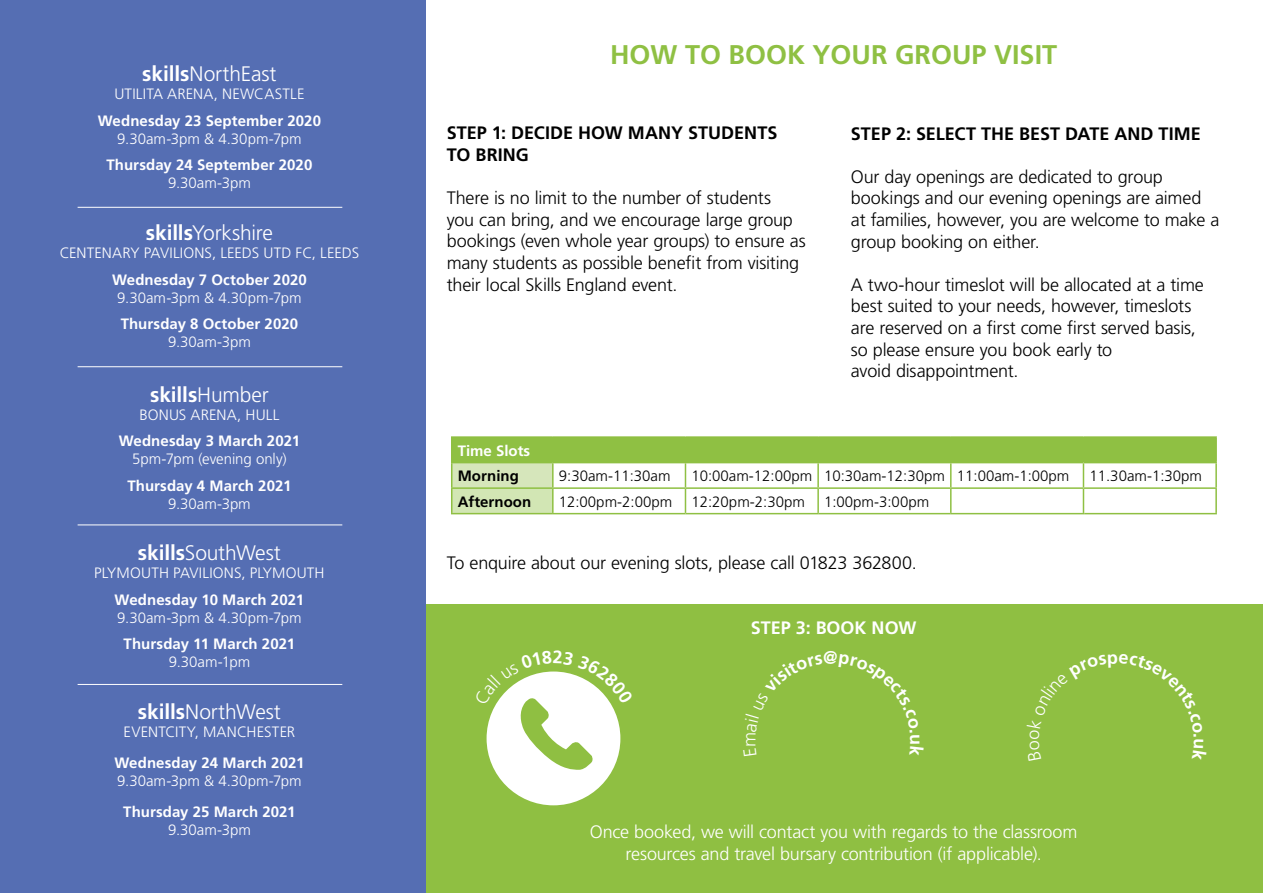
<style>
.page{position:relative;width:1263px;height:893px;background:#fff}
.page>*{position:absolute;margin:0;border:0;box-sizing:border-box;transform-origin:0 0}
.t1{font:700 27px "Frutiger";color:#8fc043}
.t2{font:300 21px "Frutiger";letter-spacing:-.01em;color:#fff}
.t3{font:700 21px "Frutiger";letter-spacing:-.005em;color:#fff}
.t4{font:300 18px/21.6px "Frutiger";letter-spacing:-.01em;color:#000}
.t5{font:300 18px/21.6px "Frutiger";letter-spacing:-.01em;color:#fff;text-align:center}
.t6{font:700 18px/21.6px "Frutiger";color:#000}
.t7{font:700 18px "Frutiger";color:#fff}
.t8{font:300 15px "Frutiger";letter-spacing:.005em;color:#fff}
.t9{font:700 15px "Frutiger";letter-spacing:.005em;color:#fff}
.t10{font:300 15px "Frutiger";color:#000}
.t11{font:700 15px "Frutiger";color:#000}
.s1{font-weight:700}
.s2{font-weight:300}
</style>
<div class="page">
<div style="left:412px;top:604px;width:851px;height:289px;background:#8fbf42"></div>
<div style="left:452px;top:437px;width:764px;height:26px;background:#8fc043"></div>
<div style="left:452px;top:463px;width:101px;height:25px;background:#d6e6bb"></div>
<div style="left:452px;top:488px;width:101px;height:26px;background:#d2e6b4"></div>
<hr style="left:451px;top:436px;width:102px;height:2px;background:#8fbf42">
<hr style="left:553px;top:436px;width:132px;height:2px;background:#8fbf42">
<hr style="left:685px;top:436px;width:133px;height:2px;background:#8fbf42">
<hr style="left:818px;top:436px;width:133px;height:2px;background:#8fbf42">
<hr style="left:951px;top:436px;width:132px;height:2px;background:#8fbf42">
<hr style="left:1083px;top:436px;width:134px;height:2px;background:#8fbf42">
<hr style="left:1215px;top:438px;width:2px;height:24px;background:#8fbf42">
<hr style="left:1215px;top:489px;width:2px;height:24px;background:#8fbf42">
<hr style="left:451px;top:513px;width:101px;height:1px;background:#8fbf42">
<hr style="left:1084px;top:513px;width:133px;height:1px;background:#8fbf42">
<hr style="left:1083px;top:462px;width:134px;height:1px;background:#8fc043">
<hr style="left:1215px;top:463px;width:2px;height:24px;background:#8fc043">
<hr style="left:553px;top:487px;width:132px;height:2px;background:#8fc043">
<hr style="left:685px;top:487px;width:133px;height:2px;background:#8fc043">
<hr style="left:818px;top:487px;width:133px;height:2px;background:#8fc043">
<hr style="left:951px;top:487px;width:132px;height:2px;background:#8fc043">
<hr style="left:1083px;top:487px;width:134px;height:2px;background:#8fc043">
<svg style="left:451px;top:438px;width:1px;height:75px"></svg>
<hr style="left:451px;top:487px;width:102px;height:2px;background:#8fc043">
<hr style="left:552px;top:463px;width:2px;height:24px;background:#8fc043">
<hr style="left:552px;top:489px;width:2px;height:24px;background:#8fc043">
<hr style="left:552px;top:513px;width:133px;height:1px;background:#8fc043">
<svg style="left:685px;top:463px;width:1px;height:50px"></svg>
<hr style="left:685px;top:513px;width:133px;height:1px;background:#8fc043">
<hr style="left:817px;top:463px;width:2px;height:24px;background:#8fc043">
<hr style="left:817px;top:489px;width:2px;height:24px;background:#8fc043">
<hr style="left:818px;top:513px;width:133px;height:1px;background:#8fc043">
<svg style="left:950px;top:463px;width:1px;height:50px"></svg>
<svg style="left:1083px;top:463px;width:1px;height:50px"></svg>
<hr style="left:951px;top:513px;width:133px;height:1px;background:#8fc043">
<div style="left:0;top:0;width:425px;height:893px;background:#556eb3"></div>
<hr style="left:78px;top:207px;width:264px;height:1px;background:#fff">
<hr style="left:78px;top:366px;width:264px;height:1px;background:#fff">
<hr style="left:78px;top:525px;width:264px;height:1px;background:#fff">
<hr style="left:78px;top:684px;width:264px;height:1px;background:#fff">
<svg style="left:486px;top:671px;width:135px;height:134px"></svg>
<p class="t2" style="left:142px;top:62px;width:136px"><span class="s1">skills</span>NorthEast</p>
<p class="t8" style="left:114px;top:86px;width:192px">UTILITA ARENA, NEWCASTLE</p>
<p class="t9" style="left:98px;top:112px;width:225px">Wednesday 23 September 2020</p>
<p class="t8" style="left:117px;top:130px;width:186px">9.30am-3pm &amp; 4.30pm-7pm</p>
<p class="t9" style="left:106px;top:156px;width:208px">Thursday 24 September 2020</p>
<p class="t8" style="left:168px;top:175px;width:84px">9.30am-3pm</p>
<p class="t2" style="left:146px;top:221px;width:129px"><span class="s1">skills</span>Yorkshire</p>
<p class="t8" style="left:60px;top:244px;width:301px">CENTENARY PAVILIONS, LEEDS UTD FC, LEEDS</p>
<p class="t9" style="left:112px;top:270px;width:196px">Wednesday 7 October 2020</p>
<p class="t8" style="left:117px;top:289px;width:186px">9.30am-3pm &amp; 4.30pm-7pm</p>
<p class="t9" style="left:121px;top:315px;width:179px">Thursday 8 October 2020</p>
<p class="t8" style="left:168px;top:333px;width:84px">9.30am-3pm</p>
<p class="t3" style="left:150px;top:382px;width:120px">skills<span class="s2">Humber</span></p>
<p class="t8" style="left:139px;top:406px;width:142px">BONUS ARENA, HULL</p>
<p class="t9" style="left:119px;top:432px;width:183px">Wednesday 3 March 2021</p>
<p class="t8" style="left:132px;top:451px;width:156px">5pm-7pm (evening only)</p>
<p class="t9" style="left:127px;top:477px;width:166px">Thursday 4 March 2021</p>
<p class="t8" style="left:168px;top:495px;width:84px">9.30am-3pm</p>
<p class="t2" style="left:138px;top:541px;width:144px"><span class="s1">skills</span>SouthWest</p>
<p class="t8" style="left:94px;top:565px;width:232px">PLYMOUTH PAVILIONS, PLYMOUTH</p>
<p class="t9" style="left:115px;top:591px;width:191px">Wednesday 10 March 2021</p>
<p class="t8" style="left:117px;top:609px;width:186px">9.30am-3pm &amp; 4.30pm-7pm</p>
<p class="t9" style="left:124px;top:635px;width:173px">Thursday 11 March 2021</p>
<p class="t8" style="left:169px;top:654px;width:83px">9.30am-1pm</p>
<p class="t2" style="left:138px;top:700px;width:144px"><span class="s1">skills</span>NorthWest</p>
<p class="t8" style="left:124px;top:723px;width:173px">EVENTCITY, MANCHESTER</p>
<p class="t9" style="left:114px;top:754px;width:191px">Wednesday 24 March 2021</p>
<p class="t8" style="left:117px;top:772px;width:186px">9.30am-3pm &amp; 4.30pm-7pm</p>
<p class="t9" style="left:123px;top:803px;width:174px">Thursday 25 March 2021</p>
<p class="t8" style="left:168px;top:821px;width:84px">9.30am-3pm</p>
<h1 class="t1" style="left:610px;top:38px;width:449px">HOW TO BOOK YOUR GROUP VISIT</h1>
<p class="t6" style="left:447px;top:122px;width:332px">STEP 1: DECIDE HOW MANY STUDENTS<br>TO BRING</p>
<p class="t4" style="left:447px;top:187px;width:361px">There is no limit to the number of students<br>you can bring, and we encourage large group bookings (even whole year groups) to ensure as many students as possible benefit from visiting their local Skills England event.</p>
<p class="t6" style="left:851px;top:122px;width:351px">STEP 2: SELECT THE BEST DATE AND TIME</p>
<p class="t4" style="left:851px;top:166px;width:370px">Our day openings are dedicated to group bookings and our evening openings are aimed at families, however, you are welcome to make a group booking on either.</p>
<p class="t4" style="left:851px;top:274px;width:354px">A two-hour timeslot will be allocated at a time best suited to your needs, however, timeslots are reserved on a first come first served basis, so please ensure you book early to<br>avoid disappointment.</p>
<p class="t9" style="left:458px;top:442px;width:74px">Time Slots</p>
<p class="t11" style="left:458px;top:467px;width:63px">Morning</p>
<p class="t10" style="left:559px;top:468px;width:113px">9:30am-11:30am</p>
<p class="t10" style="left:691px;top:468px;width:379px">10:00am-12:00pm 10:30am-12:30pm 11:00am-1:00pm</p>
<p class="t10" style="left:1089px;top:468px;width:114px">11.30am-1:30pm</p>
<p class="t11" style="left:458px;top:493px;width:75px">Afternoon</p>
<p class="t10" style="left:559px;top:493px;width:115px">12:00pm-2:00pm</p>
<p class="t10" style="left:691px;top:493px;width:115px">12:20pm-2:30pm</p>
<p class="t10" style="left:824px;top:493px;width:107px">1:00pm-3:00pm</p>
<p class="t4" style="left:447px;top:552px;width:471px">To enquire about our evening slots, please call 01823 362800.</p>
<p class="t7" style="left:751px;top:617px;width:167px">STEP 3: BOOK NOW</p>
<p class="t5" style="left:590px;top:821px;width:489px">Once booked, we will contact you with regards to the classroom resources and travel bursary contribution (if applicable).</p>
</div>
